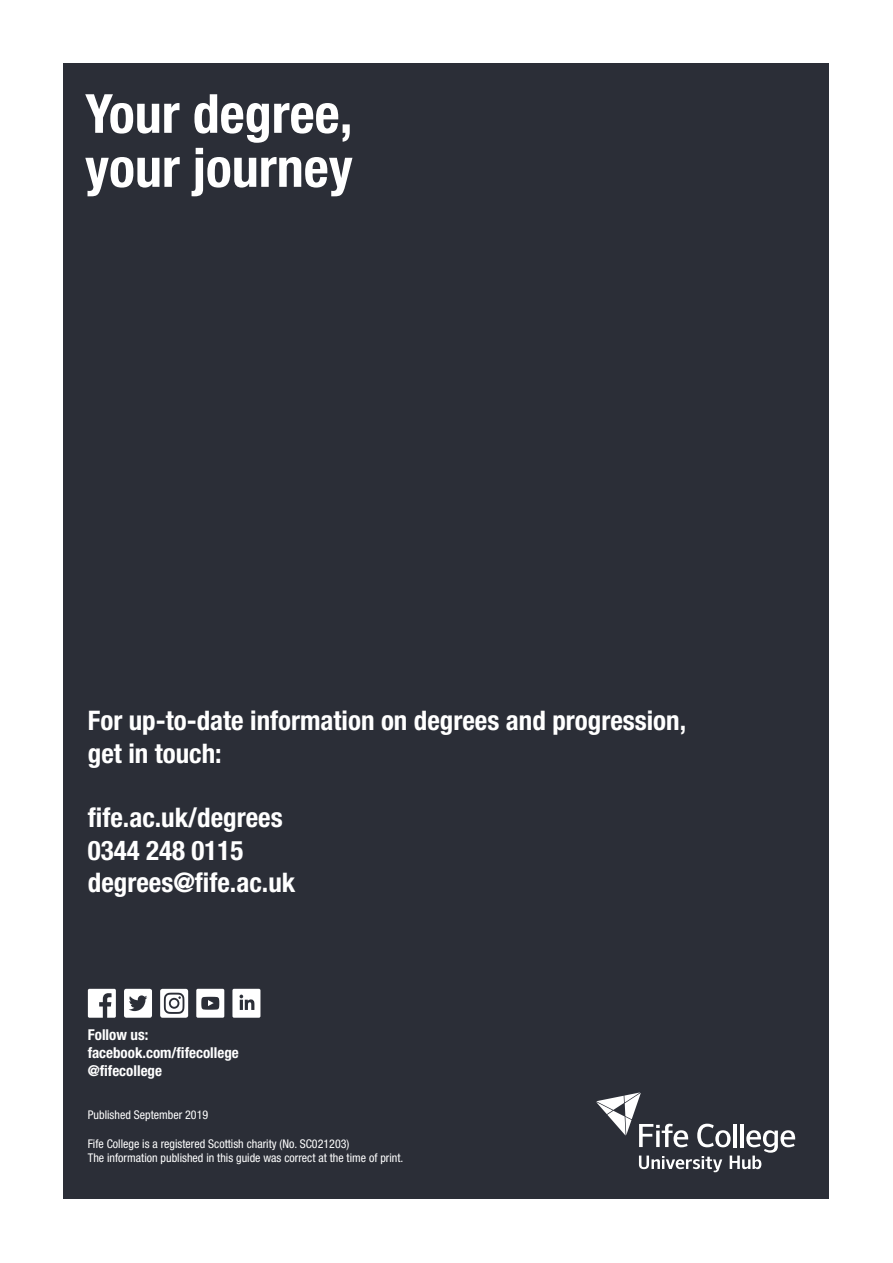
<style>
.page{position:relative;width:893px;height:1263px;background:#fff}
.page>*{position:absolute;margin:0;border:0;box-sizing:border-box;transform-origin:0 0}
.t1{font:700 condensed 54px/54px "Helvetica Neue LT Std";color:#fff}
.t2{font:700 condensed 27px/32.4px "Helvetica Neue LT Std";color:#fff}
.t3{font:700 condensed 15px/18px "Helvetica Neue LT Std";color:#fff}
.t4{font:condensed 12px/14.4px "Helvetica Neue LT Std";color:#fff}
</style>
<div class="page">
<div style="left:64px;top:64px;width:765px;height:1135px;background:#2b2e37"></div>
<svg style="left:124px;top:989px;width:28px;height:29px"></svg>
<svg style="left:88px;top:989px;width:28px;height:29px"></svg>
<svg style="left:196px;top:989px;width:28px;height:29px"></svg>
<svg style="left:232px;top:989px;width:28px;height:29px"></svg>
<svg style="left:160px;top:989px;width:28px;height:29px"></svg>
<svg style="left:596px;top:1092px;width:199px;height:80px"></svg>
<h1 class="t1" style="left:85px;top:86px;width:269px">Your degree, your journey</h1>
<h2 class="t2" style="left:88px;top:704px;width:600px">For up-to-date information on degrees and progression, get in touch:</h2>
<h2 class="t2" style="left:88px;top:801px;width:209px">fife.ac.uk/degrees<br>0344 248 0115 degrees@fife.ac.uk</h2>
<p class="t3" style="left:88px;top:1025px;width:152px">Follow us: facebook.com/fifecollege @fifecollege</p>
<p class="t4" style="left:88px;top:1108px;width:122px">Published September 2019</p>
<p class="t4" style="left:88px;top:1136px;width:317px">Fife College is a registered Scottish charity (No. SC021203)<br>The information published in this guide was correct at the time of print.</p>
</div>
